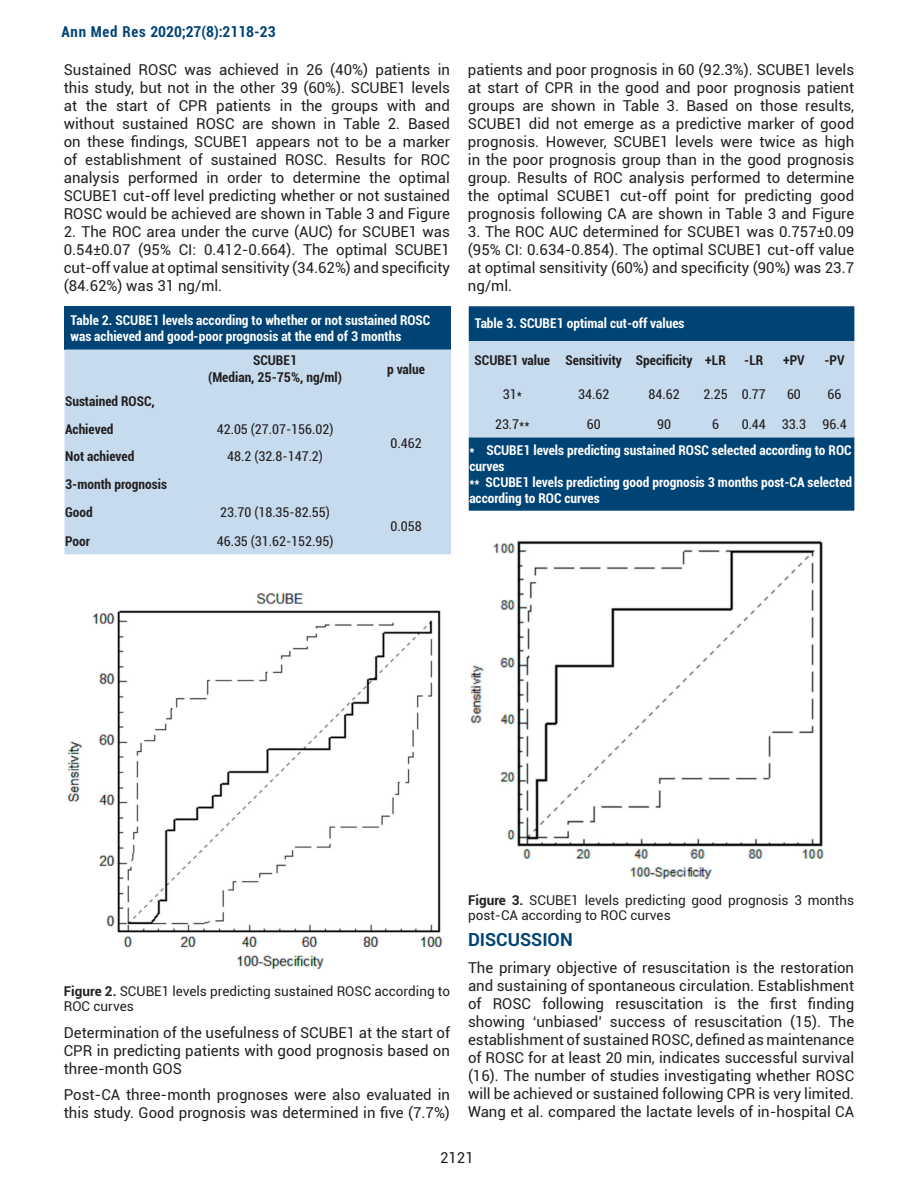
<style>
.page{position:relative;width:918px;height:1188px;background:#fff}
.page>*{position:absolute;margin:0;border:0;box-sizing:border-box;transform-origin:0 0}
.t1{font:700 18px "Roboto";color:#004475}
.t2{font:15px/18px "Roboto";color:#231f20;text-align:justify}
.t3{font:700 condensed 15px "Roboto";color:#004475}
.t4{font:700 condensed 13.5px/16.2px "Roboto";color:#fff}
.t5{font:13.5px/15px "Roboto";color:#231f20}
.t6{font:700 condensed 13.5px/16.2px "Roboto";color:#231f20}
.t7{font:condensed 13.5px "Roboto";color:#231f20}
.s1{font-weight:700}
</style>
<div class="page">
<div style="left:65px;top:306px;width:386px;height:44px;background:#004475"></div>
<div style="left:65px;top:350px;width:386px;height:204px;background:#c7dbef"></div>
<img style="left:67px;top:593px;width:376px;height:376px">
<div style="left:469px;top:306px;width:385px;height:205px;background:#004475"></div>
<div style="left:469px;top:341px;width:385px;height:96px;background:#c7dbef"></div>
<img style="left:470px;top:540px;width:354px;height:340px">
<p class="t3" style="left:61px;top:21px;width:216px">Ann Med Res 2020;27(8):2118-23</p>
<p class="t2" style="left:64px;top:60px;width:388px">Sustained ROSC was achieved in 26 (40%) patients in this study, but not in the other 39 (60%). SCUBE1 levels at the start of CPR patients in the groups with and without sustained ROSC are shown in Table 2. Based on these findings, SCUBE1 appears not to be a marker of establishment of sustained ROSC. Results for ROC analysis performed in order to determine the optimal SCUBE1 cut-off level predicting whether or not sustained ROSC would be achieved are shown in Table 3 and Figure</p>
<p class="t2" style="left:64px;top:222px;width:388px">2. The ROC area under the curve (AUC) for SCUBE1 was 0.54±0.07 (95% CI: 0.412-0.664). The optimal SCUBE1 cut-off value at optimal sensitivity (34.62%) and specificity (84.62%) was 31 ng/ml.</p>
<p class="t4" style="left:71px;top:311px;width:361px">Table 2. SCUBE1 levels according to whether or not sustained ROSC was achieved and good-poor prognosis at the end of 3 months</p>
<p class="t6" style="left:208px;top:352px;width:135px;text-align:center">SCUBE1<br>(Median, 25-75%, ng/ml)</p>
<p class="t6" style="left:387px;top:360px;width:40px">p value</p>
<p class="t6" style="left:65px;top:387px;width:91px;line-height:27.6px">Sustained ROSC,<br>Achieved</p>
<p class="t7" style="left:217px;top:420px;width:118px">42.05 (27.07-156.02)</p>
<p class="t7" style="left:390px;top:433px;width:33px">0.462</p>
<p class="t6" style="left:65px;top:448px;width:71px">Not achieved</p>
<p class="t7" style="left:227px;top:447px;width:97px">48.2 (32.8-147.2)</p>
<p class="t6" style="left:65px;top:470px;width:103px;line-height:28.3px">3-month prognosis<br>Good</p>
<p class="t7" style="left:220px;top:503px;width:111px">23.70 (18.35-82.55)</p>
<p class="t6" style="left:65px;top:532px;width:26px">Poor</p>
<p class="t7" style="left:217px;top:531px;width:118px">46.35 (31.62-152.95)</p>
<p class="t7" style="left:390px;top:517px;width:33px">0.058</p>
<p class="t2" style="left:468px;top:60px;width:388px">patients and poor prognosis in 60 (92.3%). SCUBE1 levels at start of CPR in the good and poor prognosis patient groups are shown in Table 3. Based on those results, SCUBE1 did not emerge as a predictive marker of good prognosis. However, SCUBE1 levels were twice as high in the poor prognosis group than in the good prognosis group. Results of ROC analysis performed to determine the optimal SCUBE1 cut-off point for predicting good prognosis following CA are shown in Table 3 and Figure</p>
<p class="t2" style="left:468px;top:222px;width:388px">3. The ROC AUC determined for SCUBE1 was 0.757±0.09 (95% CI: 0.634-0.854). The optimal SCUBE1 cut-off value at optimal sensitivity (60%) and specificity (90%) was 23.7 ng/ml.</p>
<p class="t4" style="left:475px;top:315px;width:211px">Table 3. SCUBE1 optimal cut-off values</p>
<p class="t6" style="left:475px;top:351px;width:253px">SCUBE1 value Sensitivity Specificity +LR</p>
<p class="t6" style="left:744px;top:351px;width:21px">-LR</p>
<p class="t6" style="left:783px;top:351px;width:23px">+PV</p>
<p class="t6" style="left:824px;top:351px;width:22px">-PV</p>
<p class="t7" style="left:503px;top:385px;width:21px">31*</p>
<p class="t7" style="left:578px;top:385px;width:33px">34.62</p>
<p class="t7" style="left:649px;top:385px;width:33px">84.62</p>
<p class="t7" style="left:703px;top:385px;width:64px">2.25 0.77</p>
<p class="t7" style="left:787px;top:385px;width:15px">60</p>
<p class="t7" style="left:828px;top:385px;width:15px">66</p>
<p class="t7" style="left:495px;top:415px;width:36px">23.7**</p>
<p class="t7" style="left:587px;top:415px;width:15px">60</p>
<p class="t7" style="left:657px;top:415px;width:15px">90</p>
<p class="t7" style="left:712px;top:415px;width:8px">6</p>
<p class="t7" style="left:742px;top:415px;width:106px">0.44 33.3 96.4</p>
<p class="t4" style="left:469px;top:441px;width:384px">* SCUBE1 levels predicting sustained ROSC selected according to ROC curves<br>** SCUBE1 levels predicting good prognosis 3 months post-CA selected according to ROC curves</p>
<p class="t5" style="left:64px;top:984px;width:388px"><span class="s1">Figure 2.</span> SCUBE1 levels predicting sustained ROSC according to<br>ROC curves</p>
<p class="t2" style="left:64px;top:1023px;width:388px">Determination of the usefulness of SCUBE1 at the start of CPR in predicting patients with good prognosis based on three-month GOS</p>
<p class="t2" style="left:64px;top:1086px;width:388px">Post-CA three-month prognoses were also evaluated in this study. Good prognosis was determined in five (7.7%)</p>
<p class="t5" style="left:468px;top:892px;width:388px"><span class="s1">Figure 3.</span> SCUBE1 levels predicting good prognosis 3 months post-CA according to ROC curves</p>
<p class="t1" style="left:468px;top:927px;width:106px">DISCUSSION</p>
<p class="t2" style="left:468px;top:958px;width:388px">The primary objective of resuscitation is the restoration and sustaining of spontaneous circulation. Establishment of ROSC following resuscitation is the first finding showing ‘unbiased’ success of resuscitation (15). The establishment of sustained ROSC, defined as maintenance of ROSC for at least 20 min, indicates successful survival (16). The number of studies investigating whether ROSC will be achieved or sustained following CPR is very limited.<br>Wang et al. compared the lactate levels of in-hospital CA</p>
<p class="t2" style="left:440px;top:1148px;width:35px">2121</p>
</div>
